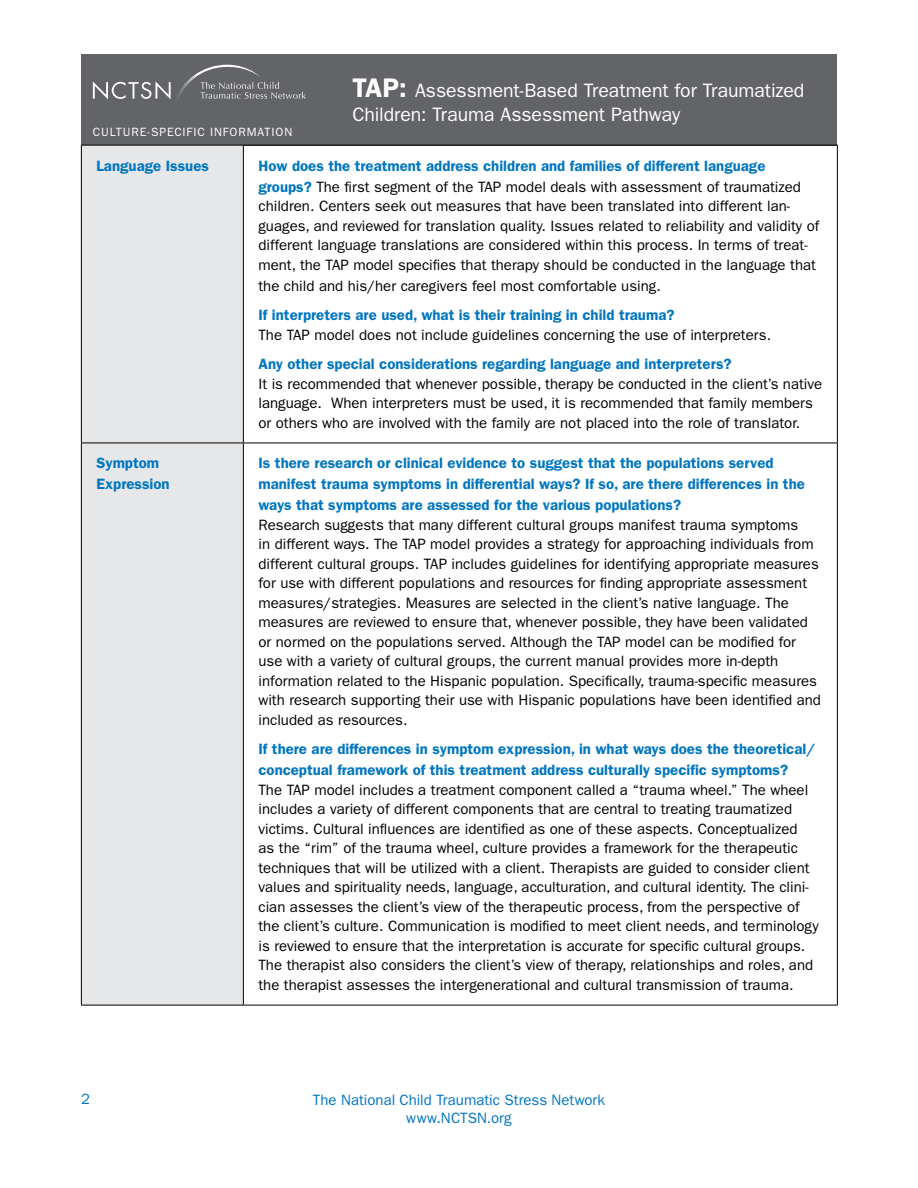
<style>
.page{position:relative;width:918px;height:1188px;background:#fff}
.page>*{position:absolute;margin:0;border:0;box-sizing:border-box;transform-origin:0 0}
.t1{font:19.5px/24px "ITC Franklin Gothic Std";letter-spacing:-.005em;color:#fff}
.t2{font:15px/19.5px "ITC Franklin Gothic Std";color:#000}
.t3{font:600 15px/21px "ITC Franklin Gothic Std";color:#0076c0}
.t4{font:15px/18px "ITC Franklin Gothic Std";color:#0076c0;text-align:center}
.t5{font:12px "ITC Franklin Gothic Std";letter-spacing:.075em;color:#fff}
.s1{font-weight:600;font-size:27px}
.s2{font-weight:400;color:#000}
</style>
<div class="page">
<div style="left:81px;top:54px;width:756px;height:92px;background:#636467"></div>
<svg style="left:93px;top:64px;width:213px;height:36px"></svg>
<div style="left:82px;top:146px;width:161px;height:859px;background:#e6e7e8"></div>
<hr style="left:81px;top:145px;width:162px;height:1px;background:#000">
<hr style="left:81px;top:145px;width:1px;height:298px;background:#000">
<hr style="left:243px;top:145px;width:595px;height:1px;background:#000">
<hr style="left:243px;top:145px;width:1px;height:298px;background:#000">
<hr style="left:837px;top:145px;width:1px;height:298px;background:#000">
<hr style="left:81px;top:443px;width:162px;height:1px;background:#000">
<hr style="left:81px;top:443px;width:1px;height:562px;background:#000">
<hr style="left:243px;top:443px;width:595px;height:1px;background:#000">
<hr style="left:243px;top:443px;width:1px;height:562px;background:#000">
<hr style="left:837px;top:443px;width:1px;height:562px;background:#000">
<hr style="left:81px;top:1005px;width:162px;height:1px;background:#000">
<hr style="left:243px;top:1005px;width:595px;height:1px;background:#000">
<h1 class="t1" style="left:352px;top:79px;width:454px"><span class="s1">TAP:</span> Assessment-Based Treatment for Traumatized<br>Children: Trauma Assessment Pathway</h1>
<p class="t5" style="left:93px;top:125px;width:201px">CULTURE-SPECIFIC INFORMATION</p>
<p class="t3" style="left:96px;top:155px;width:114px">Language Issues</p>
<p class="t3" style="left:258px;top:155px;width:544px">How does the treatment address children and families of different language groups? <span class="s2">The first segment of the TAP model deals with assessment of traumatized</span></p>
<p class="t2" style="left:258px;top:196px;width:562px">children. Centers seek out measures that have been translated into different lan&shy;guages, and reviewed for translation quality. Issues related to reliability and validity of different language translations are considered within this process. In terms of treat&shy;ment, the TAP model specifies that therapy should be conducted in the language that</p>
<p class="t2" style="left:258px;top:276px;width:404px">the child and his/her caregivers feel most comfortable using.</p>
<p class="t3" style="left:258px;top:305px;width:418px">If interpreters are used, what is their training in child trauma?</p>
<p class="t2" style="left:258px;top:325px;width:514px">The TAP model does not include guidelines concerning the use of interpreters.</p>
<p class="t3" style="left:258px;top:354px;width:475px">Any other special considerations regarding language and interpreters?</p>
<p class="t2" style="left:258px;top:374px;width:565px">It is recommended that whenever possible, therapy be conducted in the client’s native language. When interpreters must be used, it is recommended that family members or others who are involved with the family are not placed into the role of translator.</p>
<p class="t3" style="left:96px;top:453px;width:75px">Symptom<br>Expression</p>
<p class="t3" style="left:258px;top:453px;width:548px">Is there research or clinical evidence to suggest that the populations served manifest trauma symptoms in differential ways? If so, are there differences in the ways that symptoms are assessed for the various populations?</p>
<p class="t2" style="left:258px;top:515px;width:564px">Research suggests that many different cultural groups manifest trauma symptoms<br>in different ways. The TAP model provides a strategy for approaching individuals from different cultural groups. TAP includes guidelines for identifying appropriate measures for use with different populations and resources for finding appropriate assessment measures/strategies. Measures are selected in the client’s native language. The measures are reviewed to ensure that, whenever possible, they have been validated or normed on the populations served. Although the TAP model can be modified for use with a variety of cultural groups, the current manual provides more in-depth information related to the Hispanic population. Specifically, trauma-specific measures with research supporting their use with Hispanic populations have been identified and included as resources.</p>
<p class="t3" style="left:258px;top:739px;width:558px">If there are differences in symptom expression, in what ways does the theoretical/ conceptual framework of this treatment address culturally specific symptoms?</p>
<p class="t2" style="left:258px;top:780px;width:562px">The TAP model includes a treatment component called a “trauma wheel.” The wheel includes a variety of different components that are central to treating traumatized victims. Cultural influences are identified as one of these aspects. Conceptualized<br>as the “rim” of the trauma wheel, culture provides a framework for the therapeutic techniques that will be utilized with a client. Therapists are guided to consider client values and spirituality needs, language, acculturation, and cultural identity. The clini&shy;cian assesses the client’s view of the therapeutic process, from the perspective of the client’s culture. Communication is modified to meet client needs, and terminology is reviewed to ensure that the interpretation is accurate for specific cultural groups.<br>The therapist also considers the client’s view of therapy, relationships and roles, and the therapist assesses the intergenerational and cultural transmission of trauma.</p>
<p class="t4" style="left:81px;top:1090px;width:10px">2</p>
<p class="t4" style="left:313px;top:1091px;width:294px">The National Child Traumatic Stress Network www.NCTSN.org</p>
</div>
